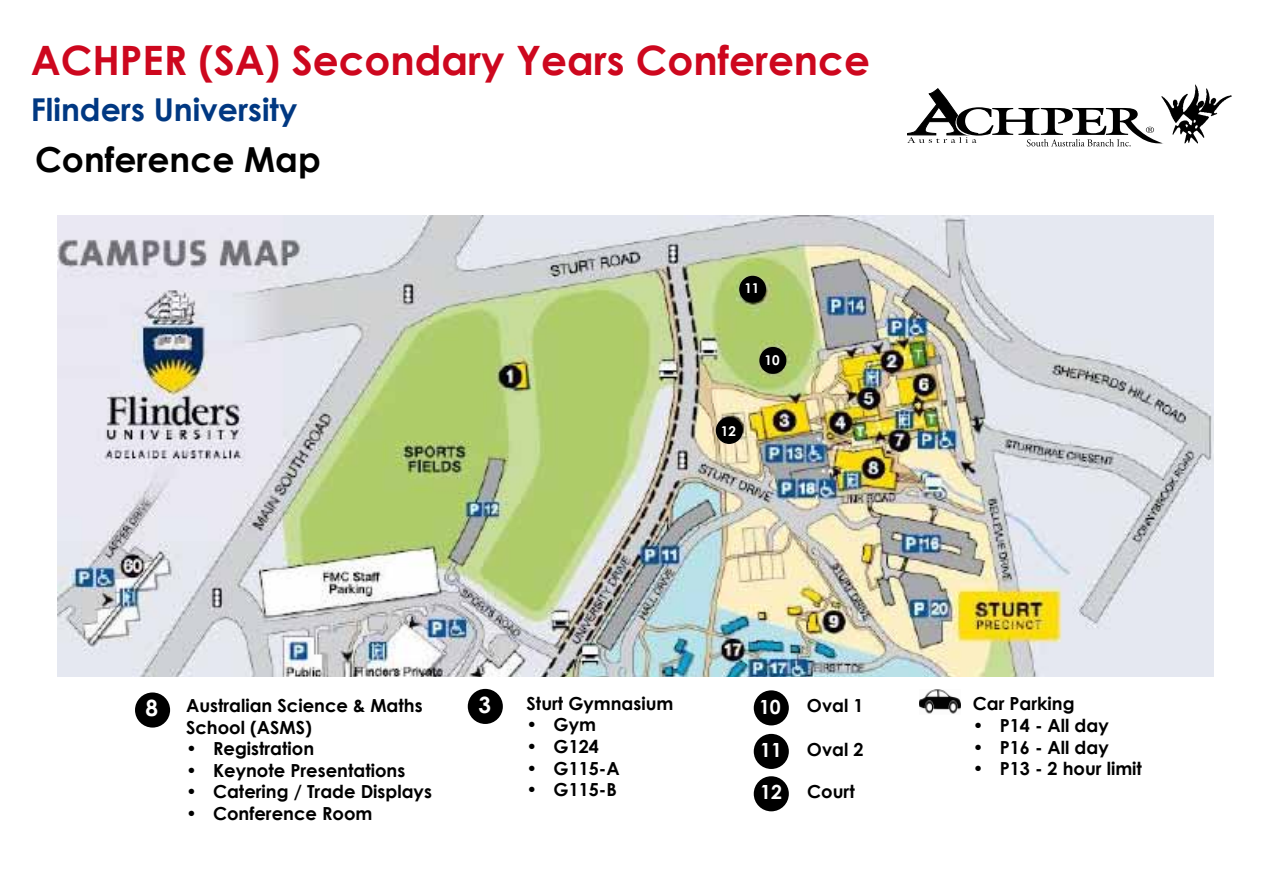
<style>
.page{position:relative;width:1263px;height:893px;background:#fff}
.page>*{position:absolute;margin:0;border:0;box-sizing:border-box;transform-origin:0 0}
.t1{font:700 40.5px "Century Gothic";color:#cd071e}
.t2{font:700 34.5px "Century Gothic";color:#000}
.t3{font:700 31.5px "Century Gothic";color:#003882}
.t4{font:700 22.5px "Century Gothic";color:#fff}
.t5{font:700 19.5px "Century Gothic";color:#fff}
.t6{font:700 18px "Century Gothic";color:#000}
.t7{font:700 13.5px "Century Gothic";color:#fff}
.s1{font-size:22.5px;color:#fff}
</style>
<div class="page">
<img style="left:57px;top:216px;width:1156px;height:460px">
<div style="left:716px;top:418px;width:26px;height:25px;background:#000;border-radius:50%"></div>
<div style="left:716px;top:417px;width:27px;height:27px;border:1px solid #000;border-radius:50%"></div>
<div style="left:760px;top:348px;width:26px;height:25px;background:#000;border-radius:50%"></div>
<div style="left:759px;top:347px;width:27px;height:27px;border:1px solid #000;border-radius:50%"></div>
<div style="left:740px;top:276px;width:25px;height:26px;background:#000;border-radius:50%"></div>
<div style="left:739px;top:276px;width:27px;height:27px;border:1px solid #000;border-radius:50%"></div>
<div style="left:136px;top:694px;width:33px;height:32px;background:#000;border-radius:50%"></div>
<div style="left:135px;top:692px;width:35px;height:36px;border:2px solid #000;border-radius:50%"></div>
<div style="left:469px;top:690px;width:33px;height:33px;background:#000;border-radius:50%"></div>
<div style="left:468px;top:689px;width:35px;height:35px;border:2px solid #000;border-radius:50%"></div>
<div style="left:755px;top:691px;width:33px;height:33px;background:#000;border-radius:50%"></div>
<div style="left:754px;top:690px;width:35px;height:35px;border:2px solid #000;border-radius:50%"></div>
<div style="left:755px;top:735px;width:33px;height:33px;background:#000;border-radius:50%"></div>
<div style="left:754px;top:734px;width:35px;height:35px;border:2px solid #000;border-radius:50%"></div>
<div style="left:755px;top:777px;width:33px;height:33px;background:#000;border-radius:50%"></div>
<div style="left:754px;top:776px;width:35px;height:35px;border:2px solid #000;border-radius:50%"></div>
<svg style="left:907px;top:88px;width:246px;height:59px"></svg>
<img style="left:1153px;top:84px;width:79px;height:60px">
<img style="left:919px;top:689px;width:41px;height:25px">
<h1 class="t1" style="left:31px;top:30px;width:841px">ACHPER (SA) Secondary Years Conference</h1>
<h3 class="t3" style="left:31px;top:86px;width:268px">Flinders University</h3>
<h2 class="t2" style="left:35px;top:133px;width:287px">Conference Map</h2>
<p class="t7" style="left:744px;top:278px;width:17px">11</p>
<p class="t7" style="left:721px;top:421px;width:17px">12</p>
<p class="t7" style="left:765px;top:349px;width:17px">10</p>
<p class="t6" style="left:145px;top:692px;width:279px"><span class="s1">8</span> Australian Science &amp; Maths</p>
<p class="t4" style="left:478px;top:688px;width:14px">3</p>
<p class="t6" style="left:186px;top:713px;width:128px">School (ASMS)</p>
<p class="t6" style="left:186px;top:735px;width:130px">• Registration</p>
<p class="t6" style="left:186px;top:756px;width:221px">• Keynote Presentations</p>
<p class="t6" style="left:186px;top:778px;width:247px">• Catering / Trade Displays</p>
<p class="t6" style="left:186px;top:800px;width:188px">• Conference Room</p>
<p class="t6" style="left:527px;top:690px;width:148px">Sturt Gymnasium</p>
<p class="t6" style="left:527px;top:711px;width:71px">• Gym</p>
<p class="t6" style="left:527px;top:733px;width:74px">• G124</p>
<p class="t6" style="left:527px;top:754px;width:95px">• G115-A</p>
<p class="t6" style="left:527px;top:776px;width:92px">• G115-B</p>
<p class="t5" style="left:759px;top:692px;width:23px">10</p>
<p class="t5" style="left:760px;top:735px;width:23px">11</p>
<p class="t6" style="left:807px;top:692px;width:58px">Oval 1</p>
<p class="t6" style="left:807px;top:736px;width:58px">Oval 2</p>
<p class="t5" style="left:760px;top:777px;width:23px">12</p>
<p class="t6" style="left:807px;top:778px;width:49px">Court</p>
<p class="t6" style="left:973px;top:690px;width:103px">Car Parking</p>
<p class="t6" style="left:973px;top:712px;width:138px">• P14 - All day</p>
<p class="t6" style="left:973px;top:733px;width:138px">• P16 - All day</p>
<p class="t6" style="left:973px;top:755px;width:171px">• P13 - 2 hour limit</p>
</div>
